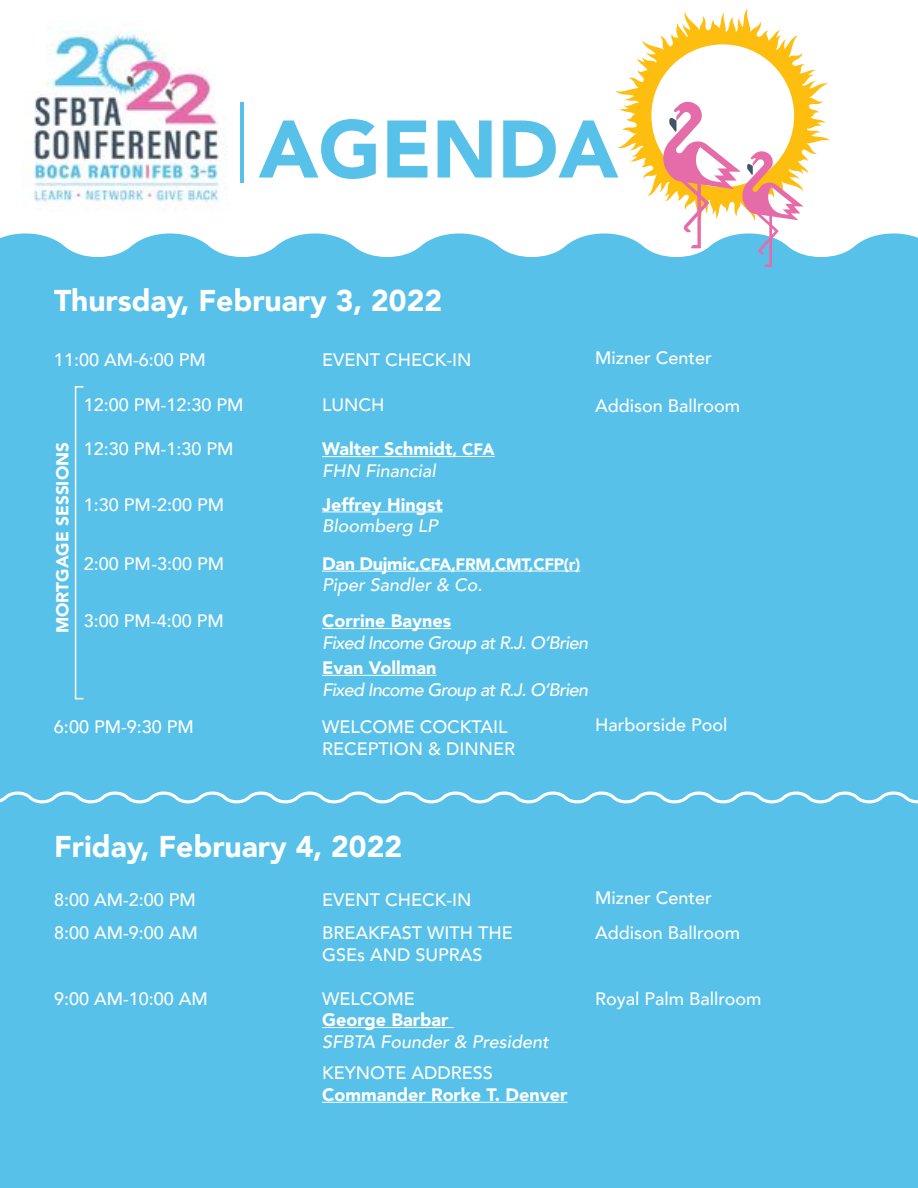
<style>
.page{position:relative;width:918px;height:1188px;background:#fff}
.page>*{position:absolute;margin:0;border:0;box-sizing:border-box;transform-origin:0 0}
.t1{font:900 80.55px "Avenir";color:#57c1e9}
.t2{font:900 30px "Avenir";color:#fff}
.t3{font:500 18px/21.6px "Avenir";color:#fff}
.t4{font:900 18px/21.6px "Avenir";color:#fff}
.t5{font:italic 500 18px "Avenir";letter-spacing:-.03em;color:#fff}
.t6{font:italic 500 18px "Avenir";color:#fff}
.t7{font:900 17.25px "Avenir";color:#fff}
.t8{font:900 16.5px "Avenir";letter-spacing:-.02em;color:#fff}
.s1{font-size:16.5px}
.s2{font-weight:500;font-style:italic}
.s3{font-size:18px}
</style>
<div class="page">
<div style="left:0;top:267px;width:918px;height:921px;background:#57c1e9"></div>
<svg style="left:0;top:233px;width:918px;height:34px;fill:#57c1e9"></svg>
<hr style="left:322px;top:1027px;width:132px;height:1px;background:#fff">
<hr style="left:322px;top:1102px;width:246px;height:1px;background:#fff">
<hr style="left:322px;top:456px;width:130px;height:1px;background:#fff">
<hr style="left:452px;top:456px;width:43px;height:1px;background:#fff">
<hr style="left:322px;top:511px;width:121px;height:1px;background:#fff">
<hr style="left:322px;top:571px;width:93px;height:1px;background:#fff">
<hr style="left:415px;top:571px;width:165px;height:1px;background:#fff">
<hr style="left:322px;top:628px;width:129px;height:1px;background:#fff">
<hr style="left:322px;top:675px;width:114px;height:1px;background:#fff">
<svg style="left:615px;top:10px;width:215px;height:187px"></svg>
<svg style="left:661px;top:99px;width:143px;height:168px"></svg>
<img style="left:27px;top:31px;width:194px;height:180px">
<div style="left:75px;top:386px;width:9px;height:313px;border:2px solid #fff"></div>
<svg style="left:0;top:791px;width:918px;height:13px"></svg>
<h1 class="t1" style="left:233px;top:116px;width:387px"><sup>|</sup>AGENDA</h1>
<h2 class="t2" style="left:54px;top:288px;width:390px">Thursday, February 3, 2022</h2>
<p class="t3" style="left:54px;top:348px;width:153px">11:00 AM-6:00 PM</p>
<p class="t3" style="left:84px;top:393px;width:161px">12:00 PM-12:30 PM</p>
<p class="t7" style="left:55px;top:633px;width:192px;rotate:-90deg">MORTGAGE SESSIONS</p>
<p class="t3" style="left:84px;top:437px;width:151px">12:30 PM-1:30 PM</p>
<p class="t3" style="left:84px;top:493px;width:142px">1:30 PM-2:00 PM</p>
<p class="t3" style="left:84px;top:552px;width:142px">2:00 PM-3:00 PM</p>
<p class="t3" style="left:84px;top:609px;width:142px">3:00 PM-4:00 PM</p>
<p class="t3" style="left:54px;top:715px;width:141px">6:00 PM-9:30 PM</p>
<p class="t3" style="left:595px;top:346px;width:118px">Mizner Center</p>
<p class="t3" style="left:595px;top:394px;width:147px">Addison Ballroom</p>
<p class="t3" style="left:322px;top:348px;width:151px">EVENT CHECK-IN</p>
<p class="t3" style="left:322px;top:393px;width:64px">LUNCH</p>
<p class="t4" style="left:322px;top:440px;width:174px">Walter Schmidt<span class="s1">, CFA<br></span><span class="s2">FHN Financial</span></p>
<p class="t4" style="left:322px;top:495px;width:122px">Jeffrey Hingst</p>
<p class="t6" style="left:322px;top:519px;width:117px">Bloomberg LP</p>
<p class="t8" style="left:322px;top:557px;width:260px"><span class="s3">Dan Dujmic</span>,CFA,FRM,CMT,CFP(r)</p>
<p class="t6" style="left:322px;top:578px;width:162px">Piper Sandler &amp; Co.</p>
<p class="t4" style="left:322px;top:612px;width:130px">Corrine Baynes</p>
<p class="t5" style="left:322px;top:635px;width:268px">Fixed Income Group at R.J. O’Brien</p>
<p class="t4" style="left:322px;top:658px;width:116px">Evan Vollman</p>
<p class="t5" style="left:322px;top:682px;width:268px">Fixed Income Group at R.J. O’Brien</p>
<p class="t3" style="left:322px;top:715px;width:194px">WELCOME COCKTAIL<br>RECEPTION &amp; DINNER</p>
<p class="t3" style="left:595px;top:713px;width:134px">Harborside Pool</p>
<h2 class="t2" style="left:54px;top:834px;width:350px">Friday, February 4, 2022</h2>
<p class="t3" style="left:54px;top:888px;width:143px">8:00 AM-2:00 PM</p>
<p class="t3" style="left:54px;top:921px;width:145px">8:00 AM-9:00 AM</p>
<p class="t3" style="left:54px;top:987px;width:155px">9:00 AM-10:00 AM</p>
<p class="t3" style="left:322px;top:888px;width:151px">EVENT CHECK-IN</p>
<p class="t3" style="left:322px;top:921px;width:192px">BREAKFAST WITH THE<br>GSEs AND SUPRAS</p>
<p class="t3" style="left:322px;top:987px;width:94px">WELCOME</p>
<p class="t4" style="left:322px;top:1011px;width:128px">George Barbar</p>
<p class="t6" style="left:322px;top:1034px;width:228px">SFBTA Founder &amp; President</p>
<p class="t3" style="left:322px;top:1061px;width:172px">KEYNOTE ADDRESS</p>
<p class="t4" style="left:322px;top:1085px;width:247px">Commander Rorke T. Denver</p>
<p class="t3" style="left:595px;top:880px;width:147px;line-height:34.3px">Mizner Center<br>Addison Ballroom</p>
<p class="t3" style="left:595px;top:987px;width:168px">Royal Palm Ballroom</p>
</div>
